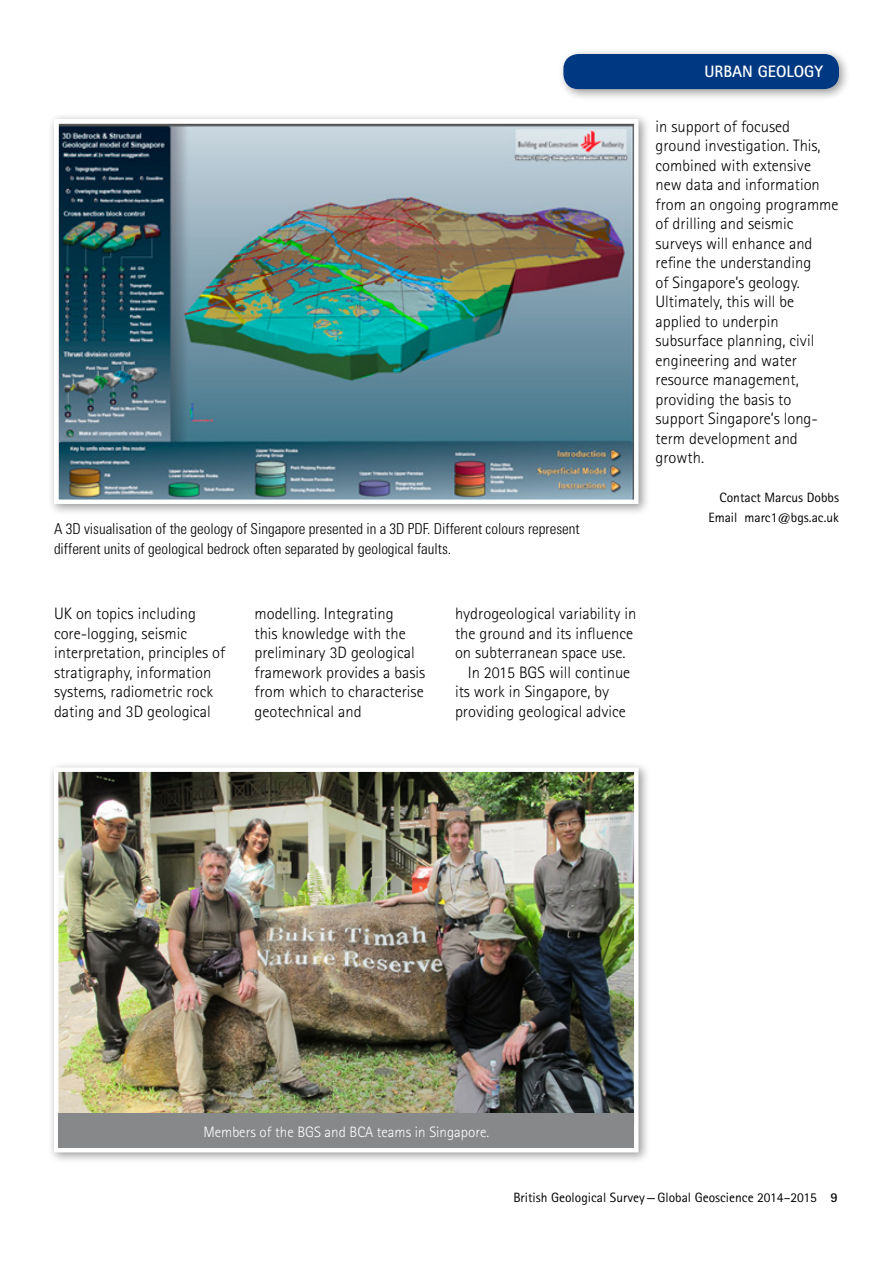
<style>
.page{position:relative;width:893px;height:1263px;background:#fff}
.page>*{position:absolute;margin:0;border:0;box-sizing:border-box;transform-origin:0 0}
.paragraph{font:300 16.5px/19.5px "Rotis Sans Serif";color:#000}
.t1{font:700 16.5px "Rotis Sans Serif";color:#fff}
.captions{font:300 condensed 15px/19.5px "Univers";color:#000}
.paragraph-2{font:300 15px "Rotis Sans Serif";color:#fff}
.writer_names{font:13.5px/19.5px "Rotis Sans Serif";color:#000;text-align:right}
.s1{font-weight:700}
</style>
<div class="page">
<div style="left:557px;top:48px;width:294px;height:53px;background:#000;opacity:.4"></div>
<div style="left:563px;top:54px;width:276px;height:35px;background:#003882;border-radius:15px"></div>
<div style="left:48px;top:113px;width:602px;height:403px;background:#000;opacity:.4"></div>
<img style="left:52px;top:117px;width:589px;height:389px">
<div style="left:48px;top:761px;width:602px;height:403px;background:#000;opacity:.4"></div>
<img style="left:52px;top:765px;width:589px;height:389px">
<div style="left:59px;top:1114px;width:575px;height:34px;background:#87888a"></div>
<p class="captions" style="left:54px;top:519px;width:527px">A 3D visualisation of the geology of Singapore presented in a 3D PDF. Different colours represent different units of geological bedrock often separated by geological faults.</p>
<p class="paragraph" style="left:54px;top:604px;width:173px">UK on topics including core-logging, seismic interpretation, principles of stratigraphy, information systems, radiometric rock dating and 3D geological</p>
<p class="paragraph" style="left:254px;top:604px;width:172px">modelling. Integrating<br>this knowledge with the preliminary 3D geological framework provides a basis from which to characterise geotechnical and</p>
<p class="paragraph" style="left:455px;top:604px;width:183px">hydrogeological variability in the ground and its influence on subterranean space use.</p>
<p class="paragraph" style="left:455px;top:663px;width:177px;text-indent:13px">In 2015 BGS will continue its work in Singapore, by providing geological advice</p>
<p class="t1" style="left:704px;top:61px;width:120px">URBAN GEOLOGY</p>
<p class="paragraph" style="left:655px;top:116px;width:184px">in support of focused ground investigation. This, combined with extensive new data and information from an ongoing programme of drilling and seismic surveys will enhance and refine the understanding<br>of Singapore’s geology.<br>Ultimately, this will be applied to underpin subsurface planning, civil engineering and water resource management, providing the basis to support Singapore’s long&shy;term development and growth.</p>
<p class="writer_names" style="left:708px;top:488px;width:132px">Contact Marcus Dobbs<br>Email marc1@bgs.ac.uk</p>
<p class="paragraph-2" style="left:203px;top:1123px;width:287px">Members of the BGS and BCA teams in Singapore.</p>
<p class="writer_names" style="left:513px;top:1187px;width:326px">British Geological Survey—Global Geoscience 2014–2015 <span class="s1">9</span></p>
</div>
